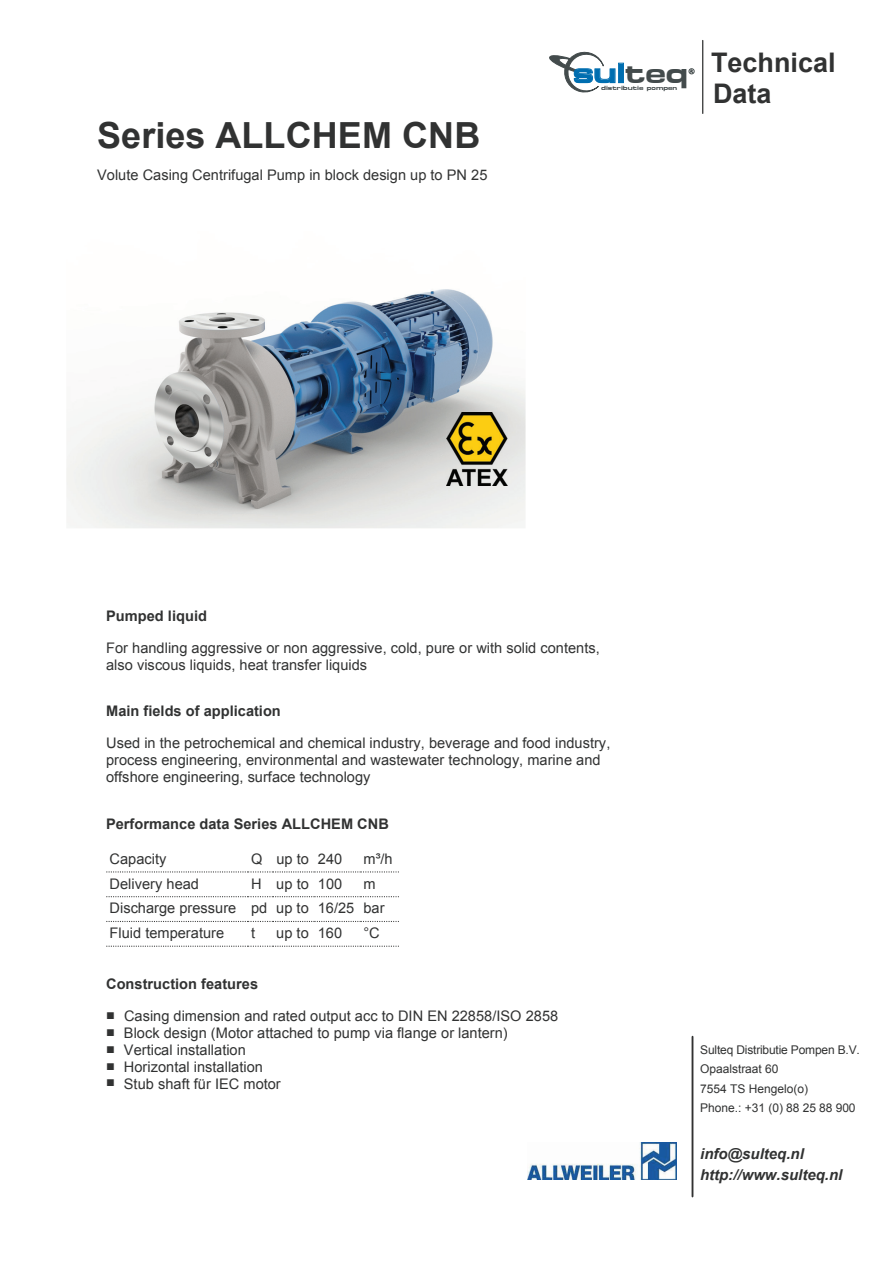
<style>
.page{position:relative;width:893px;height:1263px;background:#fff}
.page>*{position:absolute;margin:0;border:0;box-sizing:border-box;transform-origin:0 0}
.t1{font:700 36px "Arial";color:#313232}
.t2{font:700 28.05px "Federation";color:#006eb0}
.t3{font:700 27px/30.9px "Arial";color:#313232}
.t4{font:italic 700 15px/20.5px "Arial";color:#313232}
.t5{font:14.55px/16.8px "Arial";color:#313232}
.t6{font:700 14.55px "Arial";color:#313232}
.t7{font:12px/19.5px "Arial";letter-spacing:-.005em;color:#313232}
.t8{font:700 6px "Federation";color:#434b4c}
.s1{color:#434b4c}
</style>
<div class="page">
<svg style="left:106px;top:871px;width:293px;height:2px"></svg>
<svg style="left:106px;top:896px;width:293px;height:1px"></svg>
<svg style="left:106px;top:921px;width:293px;height:1px"></svg>
<svg style="left:106px;top:946px;width:293px;height:1px"></svg>
<img style="left:527px;top:1143px;width:149px;height:37px">
<hr style="left:702px;top:40px;width:1px;height:73px;background:#313232">
<hr style="left:691px;top:1037px;width:2px;height:159px;background:#313232">
<svg style="left:688px;top:68px;width:6px;height:6px"></svg>
<svg style="left:549px;top:51px;width:66px;height:42px"></svg>
<div style="left:618px;top:63px;width:5px;height:20px;border:1px solid #006eb0"></div>
<img style="left:66px;top:289px;width:459px;height:239px">
<img style="left:446px;top:413px;width:61px;height:72px">
<h1 class="t1" style="left:97px;top:112px;width:385px">Series ALLCHEM CNB</h1>
<p class="t5" style="left:97px;top:167px;width:392px">Volute Casing Centrifugal Pump in block design up to PN 25</p>
<h2 class="t2" style="left:573px;top:55px;width:117px">sul<span class="s1">teq</span></h2>
<p class="t8" style="left:601px;top:84px;width:78px">distributie pompen</p>
<h3 class="t3" style="left:711px;top:48px;width:126px">Technical<br>Data</h3>
<p class="t6" style="left:106px;top:606px;width:102px">Pumped liquid</p>
<p class="t5" style="left:106px;top:640px;width:495px">For handling aggressive or non aggressive, cold, pure or with solid contents, also viscous liquids, heat transfer liquids</p>
<p class="t6" style="left:106px;top:702px;width:176px">Main fields of application</p>
<p class="t5" style="left:106px;top:735px;width:506px">Used in the petrochemical and chemical industry, beverage and food industry, process engineering, environmental and wastewater technology, marine and offshore engineering, surface technology</p>
<p class="t6" style="left:106px;top:814px;width:284px">Performance data Series ALLCHEM CNB</p>
<p class="t5" style="left:110px;top:851px;width:58px">Capacity</p>
<p class="t5" style="left:251px;top:851px;width:93px">Q up to 240</p>
<p class="t5" style="left:363px;top:851px;width:31px">m³/h</p>
<p class="t5" style="left:110px;top:875px;width:91px">Delivery head</p>
<p class="t5" style="left:251px;top:875px;width:93px">H up to 100</p>
<p class="t5" style="left:109px;top:872px;width:276px;line-height:24.6px;text-indent:254px">m<br>Discharge pressure pd up to 16/25 bar<br>Fluid temperature</p>
<p class="t5" style="left:251px;top:925px;width:6px">t</p>
<p class="t5" style="left:276px;top:925px;width:67px">up to 160</p>
<p class="t5" style="left:363px;top:925px;width:18px">°C</p>
<p class="t6" style="left:106px;top:974px;width:153px">Construction features</p>
<p class="t5" style="left:124px;top:1008px;width:436px">Casing dimension and rated output acc to DIN EN 22858/ISO 2858<br>Block design (Motor attached to pump via flange or lantern)<br>Vertical installation<br>Horizontal installation<br>Stub shaft für IEC motor</p>
<p class="t5" style="left:106px;top:1006px;width:10px;text-align:justify">■ ■ ■ ■ ■</p>
<p class="t7" style="left:700px;top:1040px;width:161px">Sulteq Distributie Pompen B.V.<br>Opaalstraat 60<br>7554 TS Hengelo(o)<br>Phone.: +31 (0) 88 25 88 900</p>
<p class="t4" style="left:700px;top:1144px;width:144px">info@sulteq.nl http://www.sulteq.nl</p>
</div>
